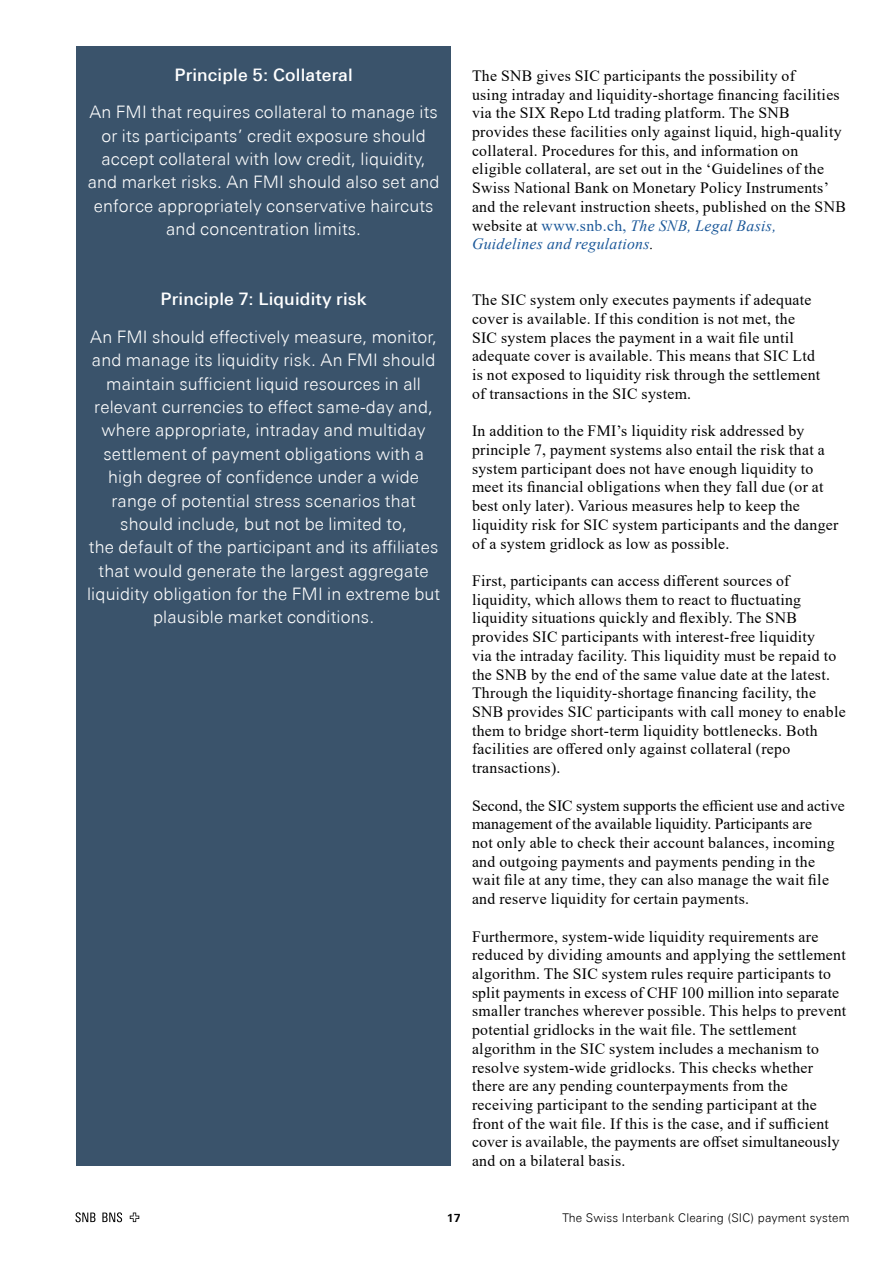
<style>
.page{position:relative;width:893px;height:1263px;background:#fff}
.page>*{position:absolute;margin:0;border:0;box-sizing:border-box;transform-origin:0 0}
.t1{font:300 17.25px/23.4px "Univers Next Pro";letter-spacing:.01em;color:#fff;text-align:center}
.t2{font:500 17.25px "Univers Next Pro";letter-spacing:.01em;color:#fff}
.t3{font:15.75px/18.8px "Times New Roman";letter-spacing:.02em;color:#000}
.t4{font:300 12px "Univers Next Pro";letter-spacing:.015em;color:#000}
.t5{font:700 11.25px "Univers Next Pro";color:#000}
.s1{color:#1b5899}
.s2{font-style:italic;color:#1b5899}
.s3{font-style:italic}
</style>
<div class="page">
<svg style="left:130px;top:1212px;width:9px;height:10px"></svg>
<svg style="left:75px;top:1212px;width:20px;height:10px"></svg>
<svg style="left:102px;top:1212px;width:20px;height:10px"></svg>
<div style="left:77px;top:47px;width:374px;height:1119px;background:#3a536b"></div>
<p class="t2" style="left:174px;top:64px;width:180px">Principle 5: Collateral</p>
<p class="t1" style="left:88px;top:100px;width:353px">An FMI that requires collateral to manage its or its participants’ credit exposure should accept collateral with low credit, liquidity, and market risks. An FMI should also set and enforce appropriately conservative haircuts and concentration limits.</p>
<p class="t2" style="left:160px;top:289px;width:208px">Principle 7: Liquidity risk</p>
<p class="t1" style="left:87px;top:325px;width:355px">An FMI should effectively measure, monitor, and manage its liquidity risk. An FMI should maintain sufficient liquid resources in all relevant currencies to effect same-day and, where appropriate, intraday and multiday settlement of payment obligations with a high degree of confidence under a wide range of potential stress scenarios that should include, but not be limited to,<br>the default of the participant and its affiliates that would generate the largest aggregate liquidity obligation for the FMI in extreme but plausible market conditions.</p>
<p class="t3" style="left:472px;top:66px;width:375px">The SNB gives SIC participants the possibility of<br>using intraday and liquidity-shortage financing facilities via the SIX Repo Ltd trading platform. The SNB provides these facilities only against liquid, high-quality collateral. Procedures for this, and information on eligible collateral, are set out in the ‘Guidelines of the Swiss National Bank on Monetary Policy Instruments’ and the relevant instruction sheets, published on the SNB website at <span class="s1">www.snb.ch,</span> <span class="s2">The SNB, Legal Basis, Guidelines and regulations</span><span class="s3">.</span></p>
<p class="t3" style="left:472px;top:290px;width:350px">The SIC system only executes payments if adequate cover is available. If this condition is not met, the SIC system places the payment in a wait file until adequate cover is available. This means that SIC Ltd is not exposed to liquidity risk through the settlement of transactions in the SIC system.</p>
<p class="t3" style="left:472px;top:421px;width:368px">In addition to the FMI’s liquidity risk addressed by principle 7, payment systems also entail the risk that a system participant does not have enough liquidity to meet its financial obligations when they fall due (or at best only later). Various measures help to keep the liquidity risk for SIC system participants and the danger of a system gridlock as low as possible.</p>
<p class="t3" style="left:472px;top:571px;width:375px">First, participants can access different sources of liquidity, which allows them to react to fluctuating liquidity situations quickly and flexibly. The SNB provides SIC participants with interest-free liquidity<br>via the intraday facility. This liquidity must be repaid to the SNB by the end of the same value date at the latest.<br>Through the liquidity-shortage financing facility, the SNB provides SIC participants with call money to enable them to bridge short-term liquidity bottlenecks. Both facilities are offered only against collateral (repo transactions).</p>
<p class="t3" style="left:472px;top:795px;width:374px">Second, the SIC system supports the efficient use and active management of the available liquidity. Participants are<br>not only able to check their account balances, incoming and outgoing payments and payments pending in the wait file at any time, they can also manage the wait file and reserve liquidity for certain payments.</p>
<p class="t3" style="left:472px;top:926px;width:376px">Furthermore, system-wide liquidity requirements are reduced by dividing amounts and applying the settlement algorithm. The SIC system rules require participants to split payments in excess of CHF 100 million into separate smaller tranches wherever possible. This helps to prevent potential gridlocks in the wait file. The settlement algorithm in the SIC system includes a mechanism to resolve system-wide gridlocks. This checks whether there are any pending counterpayments from the receiving participant to the sending participant at the front of the wait file. If this is the case, and if sufficient cover is available, the payments are offset simultaneously and on a bilateral basis.</p>
<p class="t5" style="left:447px;top:1211px;width:16px">17</p>
<p class="t4" style="left:562px;top:1211px;width:288px">The Swiss Interbank Clearing (SIC) payment system</p>
</div>
